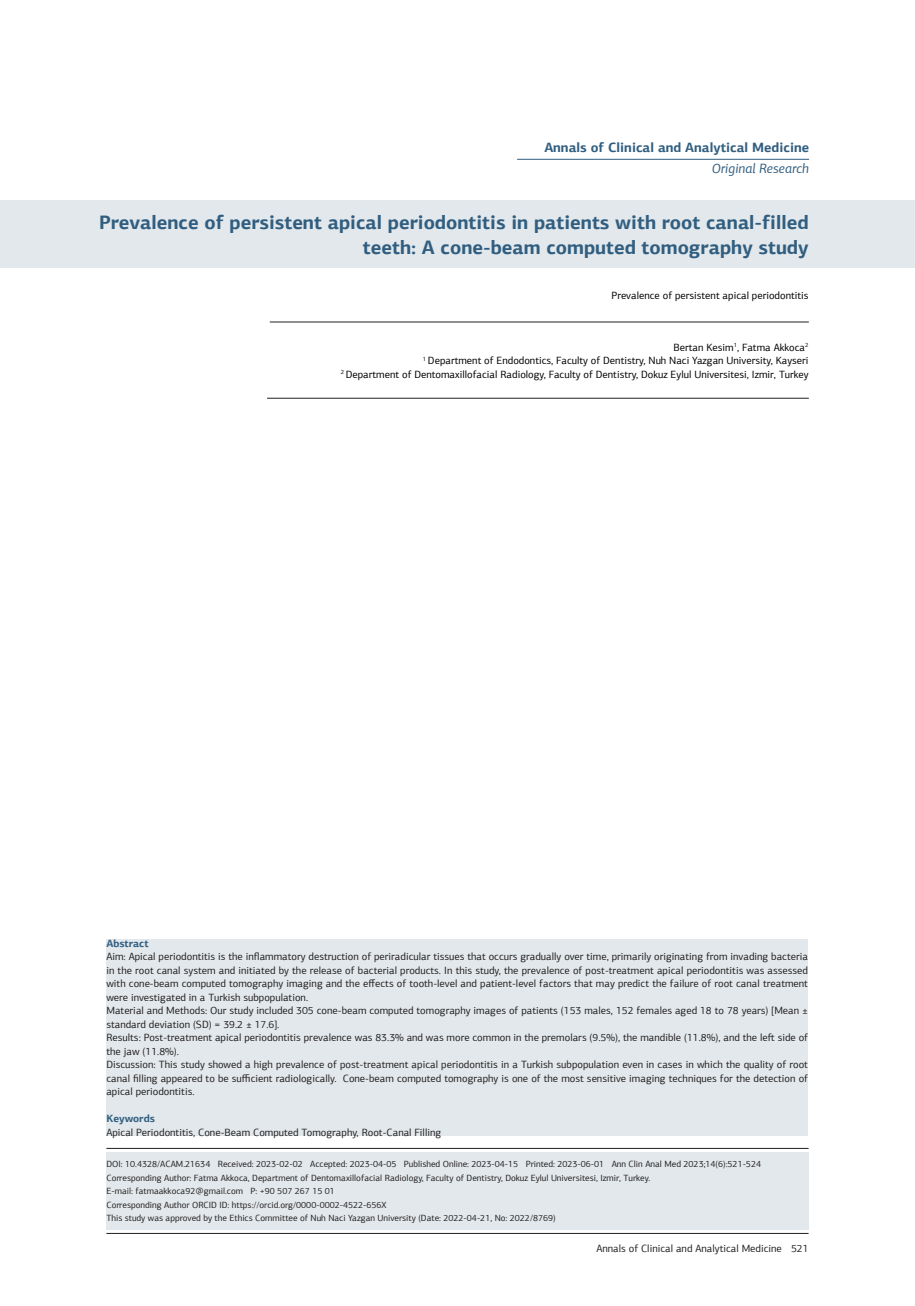
<style>
.page{position:relative;width:915px;height:1306px;background:#fff}
.page>*{position:absolute;margin:0;border:0;box-sizing:border-box;transform-origin:0 0}
.t1{font:700 19.5px "PF Agora Sans Pro";color:#315e80}
.t2{font:700 13.5px "PF Agora Sans Pro";color:#315e80}
.t3{font:italic 13.5px "PF Agora Sans Pro";color:#315e80}
.t4{font:10.5px/13.5px "PF Agora Sans Pro";color:#231f20;text-align:justify}
.t5{font:10.5px "PF Agora Sans Pro";color:#000}
.t6{font:700 10.5px "PF Agora Sans Pro";color:#315e80}
.t7{font:9px "PF Agora Sans Pro";color:#231f20}
</style>
<div class="page">
<hr style="left:106px;top:1233px;width:702px;height:1px;background:#231f20">
<div style="left:0;top:200px;width:914px;height:68px;background:#e2e8eb"></div>
<hr style="left:106px;top:1148px;width:702px;height:1px;background:#231f20">
<hr style="left:270px;top:322px;width:538px;height:1px;background:#231f20">
<hr style="left:267px;top:398px;width:541px;height:1px;background:#231f20">
<hr style="left:517px;top:159px;width:291px;height:1px;background:#315e80">
<div style="left:106px;top:1151px;width:702px;height:78px;background:#e2e8eb"></div>
<div style="left:106px;top:938px;width:701px;height:197px;background:#e2e8eb"></div>
<p class="t2" style="left:544px;top:139px;width:266px">Annals of Clinical and Analytical Medicine</p>
<p class="t3" style="left:711px;top:160px;width:99px">Original Research</p>
<p class="t1" style="left:99px;top:210px;width:710px">Prevalence of persistent apical periodontitis in patients with root canal-filled</p>
<p class="t1" style="left:363px;top:235px;width:447px">teeth: A cone-beam computed tomography study</p>
<p class="t5" style="left:611px;top:289px;width:198px">Prevalence of persistent apical periodontitis</p>
<p class="t5" style="left:673px;top:341px;width:136px">Bertan Kesim<sup>1</sup>, Fatma Akkoca<sup>2</sup></p>
<p class="t5" style="left:422px;top:354px;width:387px"><sup>1</sup> Department of Endodontics, Faculty of Dentistry, Nuh Naci Yazgan University, Kayseri</p>
<p class="t5" style="left:340px;top:368px;width:469px"><sup>2</sup> Department of Dentomaxillofacial Radiology, Faculty of Dentistry, Dokuz Eylul Universitesi, Izmir, Turkey</p>
<p class="t6" style="left:106px;top:936px;width:44px">Abstract</p>
<p class="t4" style="left:106px;top:949px;width:703px">Aim: Apical periodontitis is the inflammatory destruction of periradicular tissues that occurs gradually over time, primarily originating from invading bacteria in the root canal system and initiated by the release of bacterial products. In this study, the prevalence of post-treatment apical periodontitis was assessed with cone-beam computed tomography imaging and the effects of tooth-level and patient-level factors that may predict the failure of root canal treatment were investigated in a Turkish subpopulation.</p>
<p class="t4" style="left:106px;top:1003px;width:703px">Material and Methods: Our study included 305 cone-beam computed tomography images of patients (153 males, 152 females aged 18 to 78 years) [Mean ± standard deviation (SD) = 39.2 ± 17.6].</p>
<p class="t4" style="left:106px;top:1030px;width:703px">Results: Post-treatment apical periodontitis prevalence was 83.3% and was more common in the premolars (9.5%), the mandible (11.8%), and the left side of the jaw (11.8%).</p>
<p class="t4" style="left:106px;top:1057px;width:703px">Discussion: This study showed a high prevalence of post-treatment apical periodontitis in a Turkish subpopulation even in cases in which the quality of root canal filling appeared to be sufficient radiologically. Cone-beam computed tomography is one of the most sensitive imaging techniques for the detection of apical periodontitis.</p>
<p class="t6" style="left:106px;top:1112px;width:50px">Keywords</p>
<p class="t4" style="left:106px;top:1125px;width:336px">Apical Periodontitis, Cone-Beam Computed Tomography, Root-Canal Filling</p>
<p class="t7" style="left:106px;top:1158px;width:656px">DOI: 10.4328/ACAM.21634 Received: 2023-02-02 Accepted: 2023-04-05 Published Online: 2023-04-15 Printed: 2023-06-01 Ann Clin Anal Med 2023;14(6):521-524</p>
<p class="t7" style="left:106px;top:1172px;width:545px">Corresponding Author: Fatma Akkoca, Department of Dentomaxillofacial Radiology, Faculty of Dentistry, Dokuz Eylul Universitesi, Izmir, Turkey.</p>
<p class="t7" style="left:106px;top:1185px;width:230px">E-mail: fatmaakkoca92@gmail.com P: +90 507 267 15 01</p>
<p class="t7" style="left:106px;top:1199px;width:281px">Corresponding Author ORCID ID: https://orcid.org/0000-0002-4522-656X</p>
<p class="t7" style="left:106px;top:1212px;width:450px">This study was approved by the Ethics Committee of Nuh Naci Yazgan University (Date: 2022-04-21, No: 2022/8769)</p>
<p class="t4" style="left:596px;top:1241px;width:213px">Annals of Clinical and Analytical Medicine 521</p>
</div>
